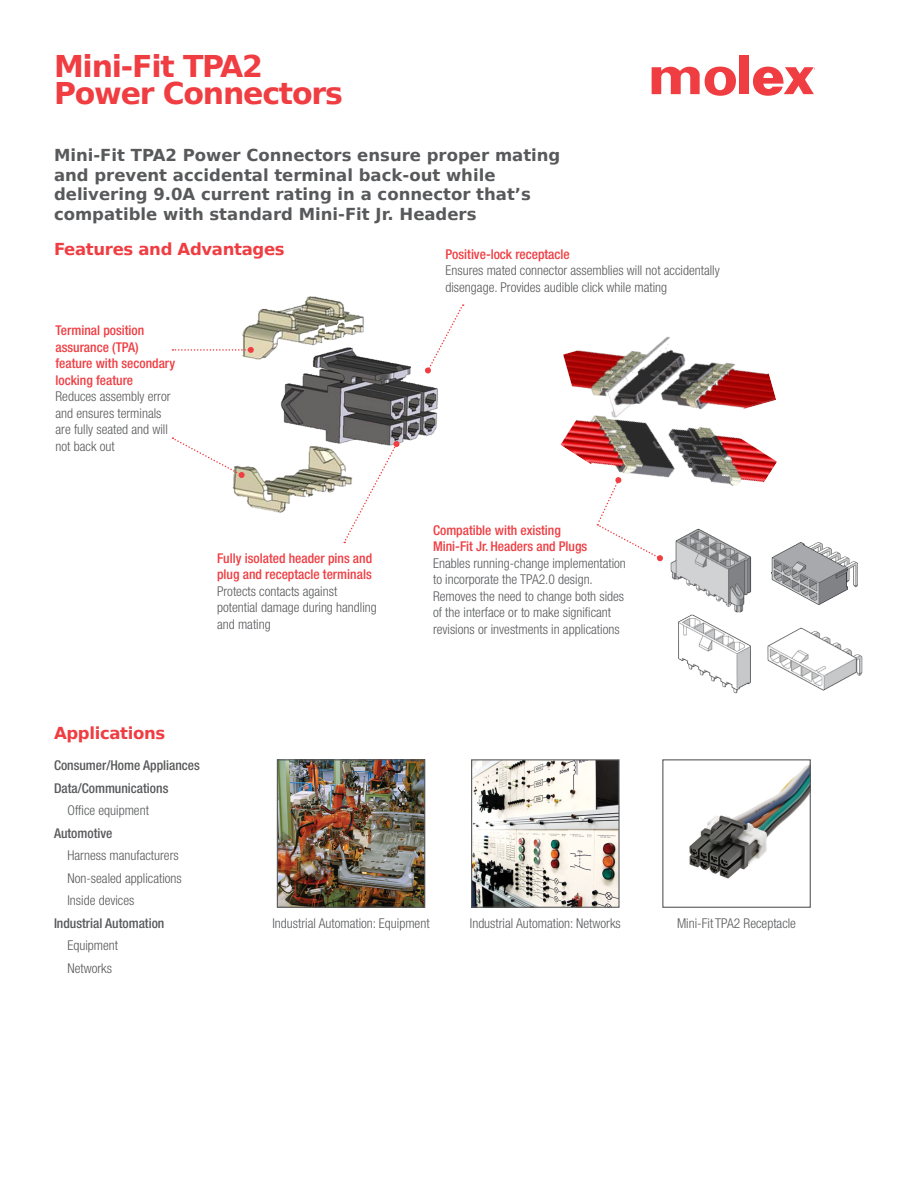
<style>
.page{position:relative;width:918px;height:1188px;background:#fff}
.page>*{position:absolute;margin:0;border:0;box-sizing:border-box;transform-origin:0 0}
.Major_Head{font:700 30px/27px "Bitstream Vera Sans";letter-spacing:-.04em;color:#ef3d42}
.body_text{font:700 16.5px/19.5px "Bitstream Vera Sans";color:#58595b}
.t1{font:700 16.5px "Bitstream Vera Sans";letter-spacing:-.02em;color:#ef3d42}
.Subheads{font:300 condensed 13.5px/16.5px "Helvetica Neue LT Std";color:#58595b}
.body_text-2{font:300 condensed 13.5px "Helvetica Neue LT Std";color:#58595b}
.body_text-3{font:500 condensed 13.5px "Helvetica Neue LT Std";color:#58595b}
.s1{font-weight:500;color:#ef3d42}
</style>
<div class="page">
<img style="left:279px;top:761px;width:144px;height:145px">
<div style="left:277px;top:759px;width:148px;height:149px;border:1px solid #58595b"></div>
<img style="left:473px;top:761px;width:145px;height:145px">
<div style="left:471px;top:759px;width:149px;height:149px;border:1px solid #58595b"></div>
<img style="left:689px;top:764px;width:120px;height:115px">
<div style="left:662px;top:759px;width:149px;height:149px;border:1px solid #58595b"></div>
<div style="left:739px;top:56px;width:10px;height:38px;background:#ef3d42"></div>
<svg style="left:652px;top:66px;width:84px;height:30px"></svg>
<svg style="left:753px;top:67px;width:61px;height:29px"></svg>
<img style="left:232px;top:296px;width:233px;height:217px">
<img style="left:560px;top:441px;width:217px;height:21px">
<img style="left:560px;top:445px;width:162px;height:39px">
<img style="left:722px;top:462px;width:55px;height:24px">
<img style="left:563px;top:336px;width:186px;height:116px">
<img style="left:590px;top:400px;width:186px;height:52px">
<img style="left:749px;top:371px;width:27px;height:29px">
<img style="left:670px;top:528px;width:82px;height:85px">
<img style="left:767px;top:627px;width:96px;height:64px">
<img style="left:678px;top:614px;width:73px;height:80px">
<img style="left:771px;top:543px;width:87px;height:61px">
<svg style="left:172px;top:347px;width:82px;height:6px"></svg>
<svg style="left:172px;top:437px;width:73px;height:41px"></svg>
<svg style="left:344px;top:441px;width:56px;height:102px"></svg>
<svg style="left:425px;top:304px;width:39px;height:70px"></svg>
<svg style="left:596px;top:477px;width:67px;height:84px"></svg>
<p class="Major_Head" style="left:54px;top:53px;width:290px">Mini-Fit TPA2<br>Power Connectors</p>
<p class="body_text" style="left:54px;top:146px;width:508px">Mini-Fit TPA2 Power Connectors ensure proper mating and prevent accidental terminal back-out while delivering 9.0A current rating in a connector that’s compatible with standard Mini-Fit Jr. Headers</p>
<p class="t1" style="left:54px;top:240px;width:232px">Features and Advantages</p>
<p class="Subheads" style="left:56px;top:322px;width:121px"><span class="s1">Terminal position assurance (TPA) feature with secondary locking feature<br></span>Reduces assembly error and ensures terminals are fully seated and will not back out</p>
<p class="t1" style="left:54px;top:724px;width:113px">Applications</p>
<p class="Subheads" style="left:217px;top:549px;width:161px"><span class="s1">Fully isolated header pins and plug and receptacle terminals<br></span>Protects contacts against potential damage during handling and mating</p>
<p class="Subheads" style="left:446px;top:246px;width:276px"><span class="s1">Positive-lock receptacle<br></span>Ensures mated connector assemblies will not accidentally disengage. Provides audible click while mating</p>
<p class="Subheads" style="left:433px;top:521px;width:194px"><span class="s1">Compatible with existing<br>Mini-Fit Jr. Headers and Plugs </span>Enables running-change implementation to incorporate the TPA2.0 design.<br>Removes the need to change both sides of the interface or to make significant revisions or investments in applications</p>
<p class="body_text-3" style="left:54px;top:757px;width:147px">Consumer/Home Appliances</p>
<p class="body_text-3" style="left:54px;top:780px;width:116px">Data/Communications</p>
<p class="body_text-2" style="left:68px;top:803px;width:83px">Office equipment</p>
<p class="body_text-3" style="left:54px;top:825px;width:60px">Automotive</p>
<p class="body_text-2" style="left:68px;top:848px;width:113px">Harness manufacturers</p>
<p class="body_text-2" style="left:68px;top:870px;width:116px">Non-sealed applications</p>
<p class="body_text-2" style="left:68px;top:893px;width:68px">Inside devices</p>
<p class="body_text-3" style="left:54px;top:915px;width:112px">Industrial Automation</p>
<p class="body_text-2" style="left:68px;top:938px;width:52px">Equipment</p>
<p class="body_text-2" style="left:68px;top:960px;width:46px">Networks</p>
<p class="body_text-2" style="left:272px;top:916px;width:159px">Industrial Automation: Equipment</p>
<p class="body_text-2" style="left:470px;top:916px;width:152px">Industrial Automation: Networks</p>
<p class="body_text-2" style="left:677px;top:916px;width:121px">Mini-Fit TPA2 Receptacle</p>
</div>
